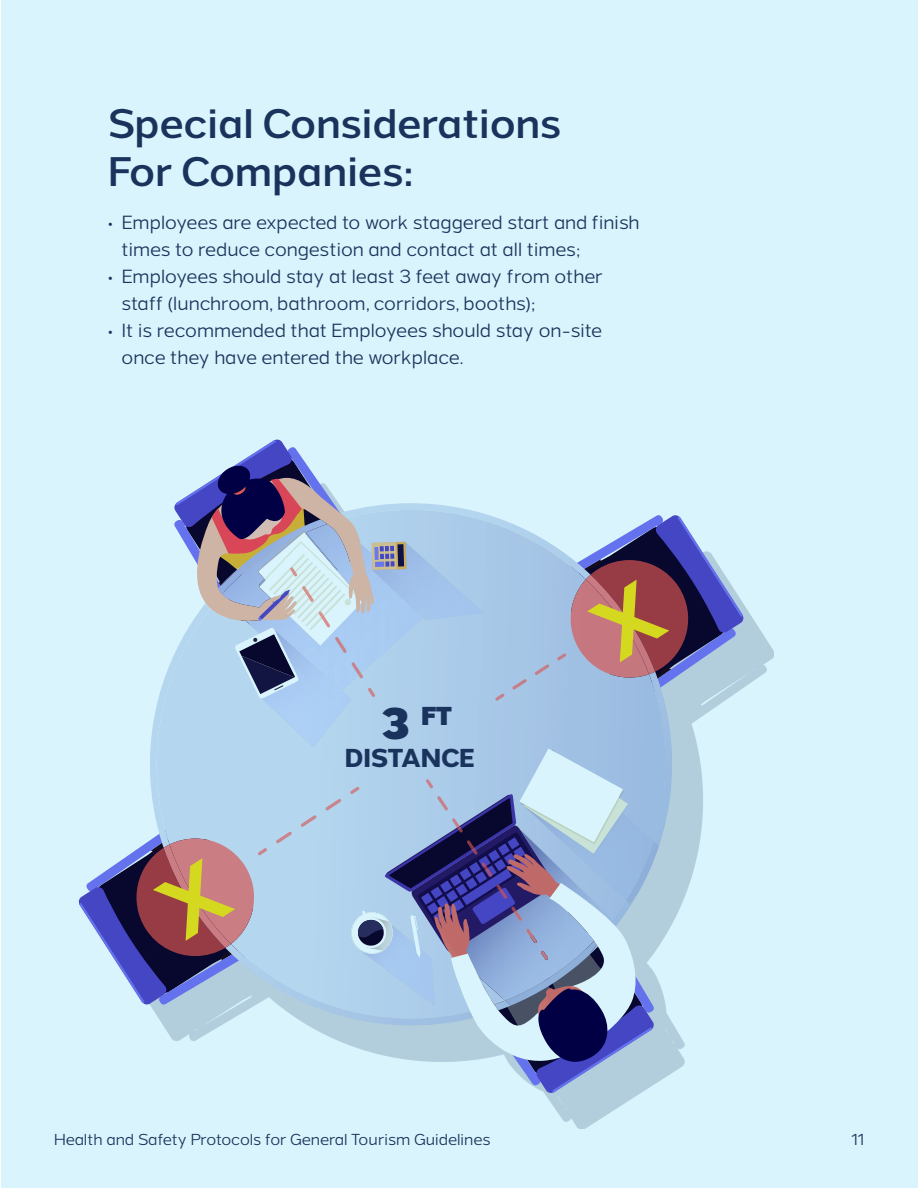
<style>
.page{position:relative;width:918px;height:1188px;background:#fff}
.page>*{position:absolute;margin:0;border:0;box-sizing:border-box;transform-origin:0 0}
.t1{font:600 39px/48px "Grey Sans";letter-spacing:-.01em;color:#1a335c}
.t2{font:700 24.45px "Grey Sans";color:#1a335c}
.t3{font:900 24.45px "Grey Sans";color:#1a335c}
.t4{font:18px "Grey Sans";letter-spacing:-.015em;color:#1a335c}
.t5{font:15px "Grey Sans";letter-spacing:-.015em;color:#1a335c}
.s1{font-weight:900}
.s2{font-size:42px}
</style>
<div class="page">
<div style="left:2px;top:0;width:916px;height:1187px;background:#d9f4fc"></div>
<div style="left:109px;top:476px;width:665px;height:653px;background:#1a335c;opacity:.2"></div>
<svg style="left:143px;top:510px;width:527px;height:509px"></svg>
<div style="left:406px;top:524px;width:17px;height:167px;background:#aeceea"></div>
<img style="left:655px;top:841px;width:4px;height:63px">
<div style="left:261px;top:699px;width:90px;height:48px;background:#aed0ef"></div>
<img style="left:406px;top:543px;width:78px;height:77px">
<img style="left:406px;top:570px;width:28px;height:48px">
<svg style="left:174px;top:439px;width:232px;height:260px"></svg>
<svg style="left:495px;top:694px;width:10px;height:7px"></svg>
<svg style="left:512px;top:665px;width:37px;height:25px"></svg>
<svg style="left:557px;top:514px;width:187px;height:183px"></svg>
<svg style="left:78px;top:822px;width:189px;height:183px"></svg>
<svg style="left:276px;top:799px;width:65px;height:44px"></svg>
<svg style="left:350px;top:749px;width:305px;height:345px"></svg>
<p class="t1" style="left:108px;top:100px;width:455px">Special Considerations<br>For Companies:</p>
<p class="t4" style="left:108px;top:213px;width:533px"><span class="s1">•</span> Employees are expected to work staggered start and finish</p>
<p class="t4" style="left:122px;top:240px;width:460px">times to reduce congestion and contact at all times;</p>
<p class="t4" style="left:108px;top:267px;width:496px"><span class="s1">•</span> Employees should stay at least 3 feet away from other</p>
<p class="t4" style="left:122px;top:294px;width:415px">staff (lunchroom, bathroom, corridors, booths);</p>
<p class="t4" style="left:108px;top:321px;width:496px"><span class="s1">•</span> It is recommended that Employees should stay on-site</p>
<p class="t4" style="left:122px;top:348px;width:344px">once they have entered the workplace.</p>
<p class="t3" style="left:379px;top:701px;width:74px"><span class="s2">3</span> FT</p>
<p class="t2" style="left:345px;top:744px;width:131px">DISTANCE</p>
<p class="t5" style="left:54px;top:1132px;width:438px">Health and Safety Protocols for General Tourism Guidelines</p>
<p class="t5" style="left:851px;top:1132px;width:14px">11</p>
</div>
